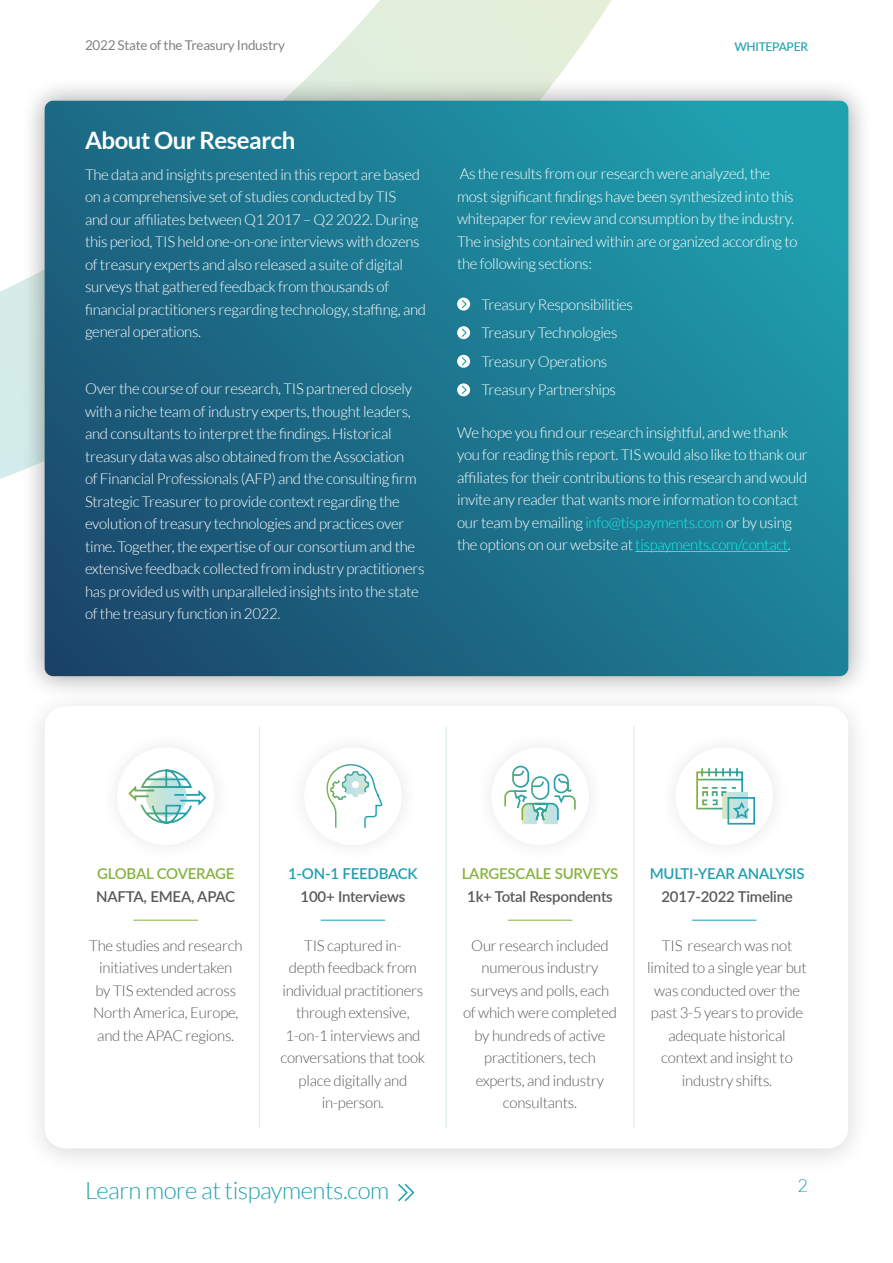
<style>
.page{position:relative;width:893px;height:1263px;background:#fff}
.page>*{position:absolute;margin:0;border:0;box-sizing:border-box;transform-origin:0 0}
.t1{font:300 24px "Lato";letter-spacing:-.02em;color:#21a1b0}
.t2{font:700 24px "Lato";letter-spacing:-.02em;color:#fff}
.t3{font:300 18px "Lato";color:#21a1b0}
.t4{font:300 15px/22.5px "Lato";letter-spacing:-.02em;color:#fff}
.t5{font:300 15px/22.5px "Lato";letter-spacing:-.015em;color:#58595b;text-align:center}
.t6{font:600 15px "Lato";letter-spacing:-.015em;color:#58595b}
.t7{font:600 15px "Lato";letter-spacing:-.015em;color:#1fa0b0}
.t8{font:600 15px "Lato";letter-spacing:-.015em;color:#84b340}
.t9{font:13.5px "Lato";letter-spacing:-.02em;color:#808285}
.t10{font:500 12px "Lato";letter-spacing:-.02em;color:#1fa1b0}
.s1{color:#1fefe3}
.s2{color:#fcfcff}
</style>
<div class="page">
<svg style="left:398px;top:1184px;width:16px;height:17px"></svg>
<div style="left:21px;top:687px;width:851px;height:489px;background:#f8f8f8"></div>
<div style="left:45px;top:706px;width:803px;height:442px;background:#fff;border-radius:21px"></div>
<svg style="left:0;top:0;width:612px;height:479px"></svg>
<div style="left:21px;top:77px;width:851px;height:623px;background:#000;opacity:.39"></div>
<svg style="left:45px;top:101px;width:803px;height:575px;background:#1c758e"></svg>
<hr style="left:635px;top:551px;width:153px;height:1px;background:#1fefe3">
<svg style="left:457px;top:298px;width:13px;height:13px"></svg>
<svg style="left:461px;top:299px;width:7px;height:10px"></svg>
<svg style="left:457px;top:326px;width:13px;height:13px"></svg>
<svg style="left:461px;top:327px;width:7px;height:11px"></svg>
<svg style="left:457px;top:355px;width:13px;height:13px"></svg>
<svg style="left:461px;top:356px;width:7px;height:10px"></svg>
<svg style="left:457px;top:383px;width:13px;height:13px"></svg>
<svg style="left:461px;top:385px;width:7px;height:10px"></svg>
<hr style="left:134px;top:920px;width:64px;height:1px;background:#84b340">
<hr style="left:321px;top:920px;width:64px;height:1px;background:#1fa0b0">
<hr style="left:508px;top:920px;width:64px;height:1px;background:#84b340">
<hr style="left:692px;top:920px;width:64px;height:1px;background:#1fa0b0">
<svg style="left:128px;top:769px;width:78px;height:55px"></svg>
<svg style="left:326px;top:764px;width:56px;height:64px"></svg>
<svg style="left:504px;top:766px;width:72px;height:58px"></svg>
<svg style="left:696px;top:768px;width:59px;height:57px"></svg>
<p class="t9" style="left:85px;top:37px;width:201px">2022 State of the Treasury Industry</p>
<p class="t10" style="left:734px;top:38px;width:75px">WHITEPAPER</p>
<h1 class="t2" style="left:85px;top:126px;width:212px">About Our Research</h1>
<p class="t4" style="left:85px;top:163px;width:342px">The data and insights presented in this report are based on a comprehensive set of studies conducted by TIS<br>and our affiliates between Q1 2017 – Q2 2022. During this period, TIS held one-on-one interviews with dozens of treasury experts and also released a suite of digital surveys that gathered feedback from thousands of financial practitioners regarding technology, staffing, and general operations.</p>
<p class="t4" style="left:85px;top:378px;width:341px">Over the course of our research, TIS partnered closely with a niche team of industry experts, thought leaders, and consultants to interpret the findings. Historical treasury data was also obtained from the Association<br>of Financial Professionals (AFP) and the consulting firm Strategic Treasurer to provide context regarding the evolution of treasury technologies and practices over time. Together, the expertise of our consortium and the extensive feedback collected from industry practitioners has provided us with unparalleled insights into the state of the treasury function in 2022.</p>
<p class="t4" style="left:457px;top:163px;width:342px">As the results from our research were analyzed, the most significant findings have been synthesized into this whitepaper for review and consumption by the industry.<br>The insights contained within are organized according to the following sections:</p>
<p class="t4" style="left:481px;top:290px;width:153px;line-height:28.5px">Treasury Responsibilities<br>Treasury Technologies<br>Treasury Operations<br>Treasury Partnerships</p>
<p class="t4" style="left:457px;top:421px;width:352px">We hope you find our research insightful, and we thank you for reading this report. TIS would also like to thank our affiliates for their contributions to this research and would invite any reader that wants more information to contact our team by emailing <span class="s1">info@tispayments.com</span> or by using the options on our website at <span class="s1">tispayments.com/contact</span><span class="s2">.</span></p>
<p class="t8" style="left:97px;top:863px;width:139px">GLOBAL COVERAGE</p>
<p class="t6" style="left:96px;top:885px;width:140px">NAFTA, EMEA, APAC</p>
<p class="t7" style="left:288px;top:863px;width:131px">1-ON-1 FEEDBACK</p>
<p class="t6" style="left:301px;top:885px;width:106px">100+ Interviews</p>
<p class="t8" style="left:462px;top:863px;width:158px">LARGESCALE SURVEYS</p>
<p class="t6" style="left:467px;top:885px;width:147px">1k+ Total Respondents</p>
<p class="t7" style="left:650px;top:863px;width:156px">MULTI-YEAR ANALYSIS</p>
<p class="t6" style="left:661px;top:885px;width:133px">2017-2022 Timeline</p>
<p class="t5" style="left:89px;top:934px;width:155px">The studies and research initiatives undertaken<br>by TIS extended across<br>North America, Europe, and the APAC regions.</p>
<p class="t5" style="left:280px;top:934px;width:146px">TIS captured in-<br>depth feedback from individual practitioners through extensive,<br>1-on-1 interviews and conversations that took place digitally and in-person.</p>
<p class="t5" style="left:463px;top:934px;width:155px">Our research included numerous industry surveys and polls, each of which were completed by hundreds of active practitioners, tech experts, and industry consultants.</p>
<p class="t5" style="left:647px;top:934px;width:161px">TIS research was not limited to a single year but was conducted over the past 3-5 years to provide adequate historical context and insight to industry shifts.</p>
<h1 class="t1" style="left:85px;top:1177px;width:306px">Learn more at tispayments.com</h1>
<p class="t3" style="left:797px;top:1176px;width:12px">2</p>
</div>
